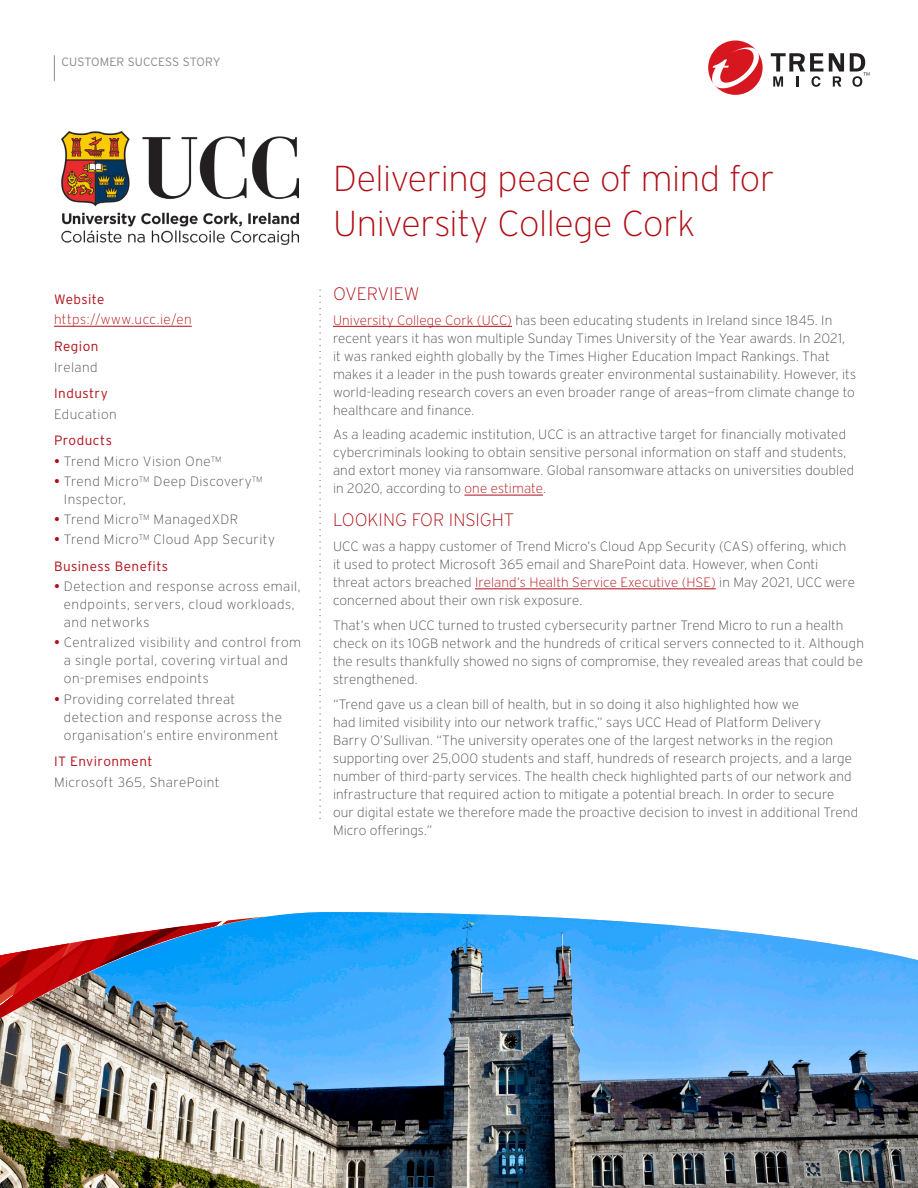
<style>
.page{position:relative;width:918px;height:1188px;background:#fff}
.page>*{position:absolute;margin:0;border:0;box-sizing:border-box;transform-origin:0 0}
.Title_Page_-_Header{font:200 36px/45px "Interstate";letter-spacing:-.015em;color:#b00d15}
.P_Head{font:200 18px "Interstate";letter-spacing:-.005em;color:#b00d15}
.P_Body{font:200 13.5px/18px "Interstate";letter-spacing:.01em;color:#4b4c4d}
.P_Body-2{font:200 13.5px/18px "Interstate";letter-spacing:.03em;color:#4b4c4d}
.P_Body-3{font:200 13.5px/18px "Interstate";letter-spacing:.035em;color:#4b4c4d}
.t1{font:300 13.5px "Interstate";letter-spacing:.035em;color:#b00d15}
.t2{font:200 13.5px "Interstate";letter-spacing:.03em;color:#b00d15}
.Section_header__red{font:300 12px "Interstate";color:#87898c}
.s1{font-weight:400;color:#b00d15}
.s2{color:#b00d15}
</style>
<div class="page">
<svg style="left:829px;top:53px;width:15px;height:34px"></svg>
<svg style="left:771px;top:53px;width:52px;height:34px"></svg>
<svg style="left:850px;top:53px;width:20px;height:34px"></svg>
<div style="left:708px;top:41px;width:55px;height:54px;background:#d7171f;border-radius:50%"></div>
<svg style="left:711px;top:45px;width:51px;height:46px"></svg>
<hr style="left:54px;top:326px;width:138px;height:1px;background:#b00d15">
<svg style="left:54px;top:55px;width:1px;height:26px"></svg>
<img style="left:0;top:912px;width:918px;height:276px">
<svg style="left:0;top:916px;width:266px;height:102px"></svg>
<svg style="left:320px;top:290px;width:1px;height:529px"></svg>
<hr style="left:333px;top:326px;width:179px;height:1px;background:#b00d15">
<hr style="left:464px;top:495px;width:79px;height:1px;background:#b00d15">
<hr style="left:475px;top:589px;width:241px;height:1px;background:#b00d15">
<img style="left:62px;top:131px;width:236px;height:113px">
<p class="Section_header__red" style="left:62px;top:55px;width:160px">CUSTOMER SUCCESS STORY</p>
<p class="t1" style="left:54px;top:291px;width:52px">Website</p>
<p class="t2" style="left:54px;top:311px;width:139px">https://www.ucc.ie/en</p>
<p class="t1" style="left:54px;top:338px;width:46px">Region</p>
<p class="P_Body-2" style="left:54px;top:358px;width:45px">Ireland</p>
<p class="t1" style="left:54px;top:385px;width:56px">Industry</p>
<p class="P_Body-3" style="left:54px;top:405px;width:64px">Education</p>
<p class="t1" style="left:54px;top:433px;width:60px">Products</p>
<p class="P_Body-2" style="left:54px;top:452px;width:169px"><span class="s1">•</span> Trend Micro Vision One™</p>
<p class="P_Body-2" style="left:64px;top:472px;width:200px;text-indent:-10px"><span class="s1">•</span> Trend Micro™ Deep Discovery™<br>Inspector,</p>
<p class="P_Body-3" style="left:54px;top:510px;width:186px"><span class="s1">•</span> Trend Micro™ ManagedXDR</p>
<p class="P_Body-3" style="left:54px;top:530px;width:223px"><span class="s1">•</span> Trend Micro™ Cloud App Security</p>
<p class="t1" style="left:54px;top:558px;width:116px">Business Benefits</p>
<p class="P_Body-3" style="left:64px;top:577px;width:238px;text-indent:-10px"><span class="s1">•</span> Detection and response across email, endpoints, servers, cloud workloads, and networks</p>
<p class="P_Body-2" style="left:64px;top:634px;width:239px;text-indent:-10px"><span class="s1">•</span> Centralized visibility and control from a single portal, covering virtual and on-premises endpoints</p>
<p class="P_Body-2" style="left:64px;top:690px;width:220px;text-indent:-10px"><span class="s1">•</span> Providing correlated threat detection and response across the organisation’s entire environment</p>
<p class="t1" style="left:54px;top:753px;width:100px">IT Environment</p>
<p class="P_Body-2" style="left:54px;top:773px;width:167px">Microsoft 365, SharePoint</p>
<p class="Title_Page_-_Header" style="left:333px;top:155px;width:443px">Delivering peace of mind for<br>University College Cork</p>
<p class="P_Head" style="left:333px;top:283px;width:88px">OVERVIEW</p>
<p class="P_Body" style="left:333px;top:311px;width:525px"><span class="s2">University College Cork (UCC)</span> has been educating students in Ireland since 1845. In recent years it has won multiple Sunday Times University of the Year awards. In 2021, it was ranked eighth globally by the Times Higher Education Impact Rankings. That makes it a leader in the push towards greater environmental sustainability. However, its world-leading research covers an even broader range of areas—from climate change to healthcare and finance.</p>
<p class="P_Body" style="left:333px;top:425px;width:523px">As a leading academic institution, UCC is an attractive target for financially motivated cybercriminals looking to obtain sensitive personal information on staff and students, and extort money via ransomware. Global ransomware attacks on universities doubled in 2020, according to <span class="s2">one estimate</span>.</p>
<p class="P_Head" style="left:333px;top:509px;width:183px">LOOKING FOR INSIGHT</p>
<p class="P_Body" style="left:333px;top:537px;width:523px">UCC was a happy customer of Trend Micro’s Cloud App Security (CAS) offering, which it used to protect Microsoft 365 email and SharePoint data. However, when Conti threat actors breached <span class="s2">Ireland’s Health Service Executive (HSE)</span> in May 2021, UCC were concerned about their own risk exposure.</p>
<p class="P_Body" style="left:333px;top:616px;width:532px">That’s when UCC turned to trusted cybersecurity partner Trend Micro to run a health check on its 10GB network and the hundreds of critical servers connected to it. Although the results thankfully showed no signs of compromise, they revealed areas that could be strengthened.</p>
<p class="P_Body" style="left:333px;top:695px;width:527px">“Trend gave us a clean bill of health, but in so doing it also highlighted how we<br>had limited visibility into our network traffic,” says UCC Head of Platform Delivery Barry O’Sullivan. “The university operates one of the largest networks in the region supporting over 25,000 students and staff, hundreds of research projects, and a large number of third-party services. The health check highlighted parts of our network and infrastructure that required action to mitigate a potential breach. In order to secure our digital estate we therefore made the proactive decision to invest in additional Trend Micro offerings.”</p>
</div>
